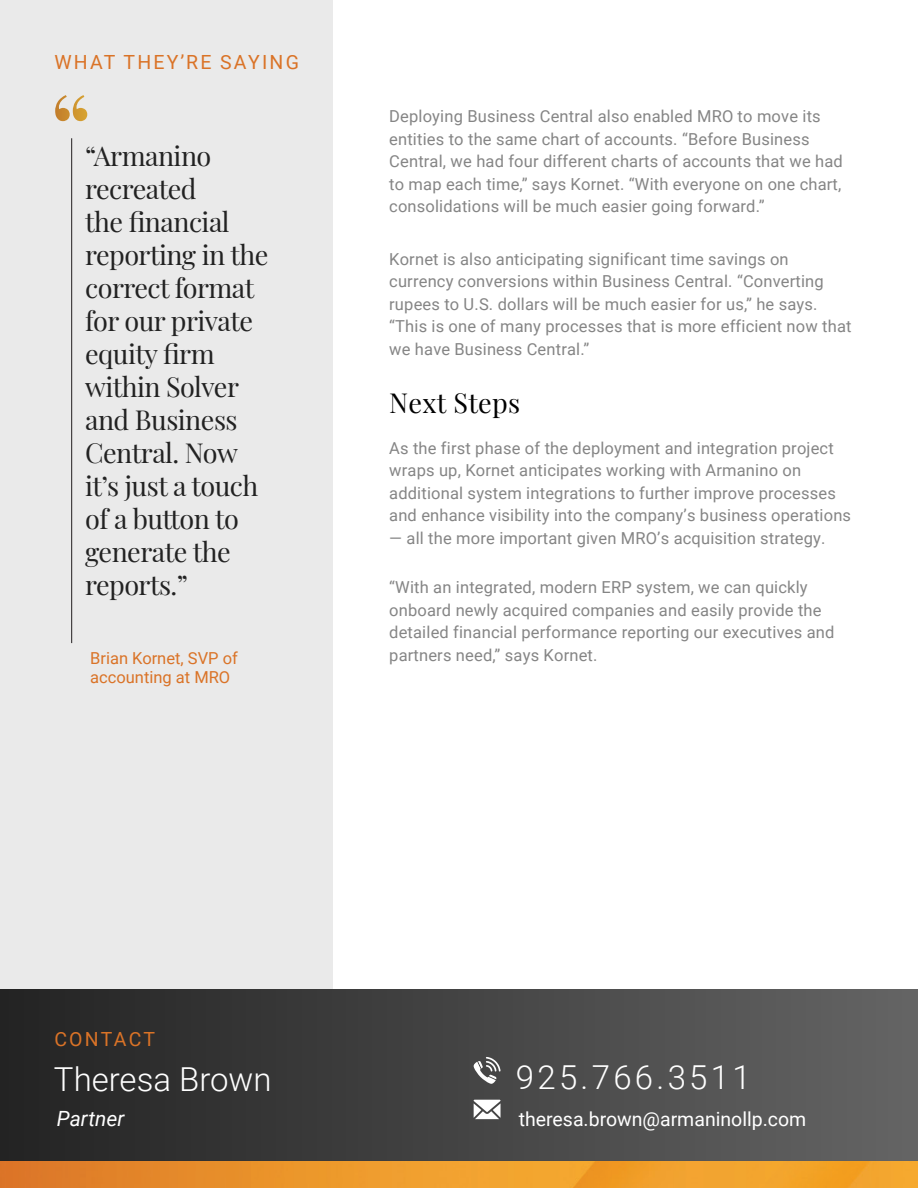
<style>
.page{position:relative;width:918px;height:1188px;background:#fff}
.page>*{position:absolute;margin:0;border:0;box-sizing:border-box;transform-origin:0 0}
.t1{font:103.5px "Playfair Display";color:#fff}
.t2{font:300 33px "Roboto";color:#fff}
.t3{font:300 33px "Roboto";letter-spacing:.1em;color:#fff}
.t4{font:27px/33px "Playfair Display";letter-spacing:-.02em;color:#222}
.t5{font:27px "Playfair Display";letter-spacing:.01em;color:#000}
.t6{font:italic 21px "Roboto";color:#fff}
.t7{font:19.5px "Roboto";color:#fff}
.t8{font:19.5px "Roboto";letter-spacing:.115em;color:#da7327}
.t9{font:16.5px/22.5px "Roboto";letter-spacing:.01em;color:#858585}
.t10{font:16.5px/19.5px "Roboto";color:#da7327}
</style>
<div class="page">
<div style="left:0;top:0;width:333px;height:989px;background:#eaeaea"></div>
<hr style="left:71px;top:138px;width:1px;height:505px;background:#231f20">
<img style="left:0;top:1161px;width:918px;height:27px">
<div style="left:0;top:989px;width:918px;height:172px;background:linear-gradient(to right,#232323,#656565)"></div>
<svg style="left:474px;top:1100px;width:27px;height:19px"></svg>
<svg style="left:474px;top:1057px;width:27px;height:27px"></svg>
<p class="t8" style="left:54px;top:53px;width:246px">WHAT THEY’RE SAYING</p>
<h1 class="t1" style="left:49px;top:89px;width:45px">“</h1>
<h3 class="t4" style="left:85px;top:142px;width:185px">“Armanino recreated<br>the financial reporting in the correct format for our private equity firm within Solver and Business<br>Central. Now it’s just a touch of a button to generate the reports.”</h3>
<p class="t10" style="left:90px;top:649px;width:149px">Brian Kornet, SVP of accounting at MRO</p>
<p class="t9" style="left:389px;top:105px;width:455px">Deploying Business Central also enabled MRO to move its entities to the same chart of accounts. “Before Business Central, we had four different charts of accounts that we had to map each time,” says Kornet. “With everyone on one chart, consolidations will be much easier going forward.”</p>
<p class="t9" style="left:389px;top:247px;width:464px">Kornet is also anticipating significant time savings on currency conversions within Business Central. “Converting rupees to U.S. dollars will be much easier for us,” he says. “This is one of many processes that is more efficient now that we have Business Central.”</p>
<h3 class="t5" style="left:389px;top:382px;width:133px">Next Steps</h3>
<p class="t9" style="left:389px;top:436px;width:463px">As the first phase of the deployment and integration project wraps up, Kornet anticipates working with Armanino on additional system integrations to further improve processes and enhance visibility into the company’s business operations</p>
<p class="t9" style="left:389px;top:528px;width:438px">— all the more important given MRO’s acquisition strategy.</p>
<p class="t9" style="left:389px;top:577px;width:447px">“With an integrated, modern ERP system, we can quickly onboard newly acquired companies and easily provide the detailed financial performance reporting our executives and partners need,” says Kornet.</p>
<p class="t8" style="left:54px;top:1030px;width:102px">CONTACT</p>
<h2 class="t2" style="left:54px;top:1060px;width:219px">Theresa Brown</h2>
<p class="t6" style="left:57px;top:1107px;width:69px">Partner</p>
<h2 class="t3" style="left:516px;top:1058px;width:236px">925.766.3511</h2>
<p class="t7" style="left:519px;top:1110px;width:289px">theresa.brown@armaninollp.com</p>
</div>
